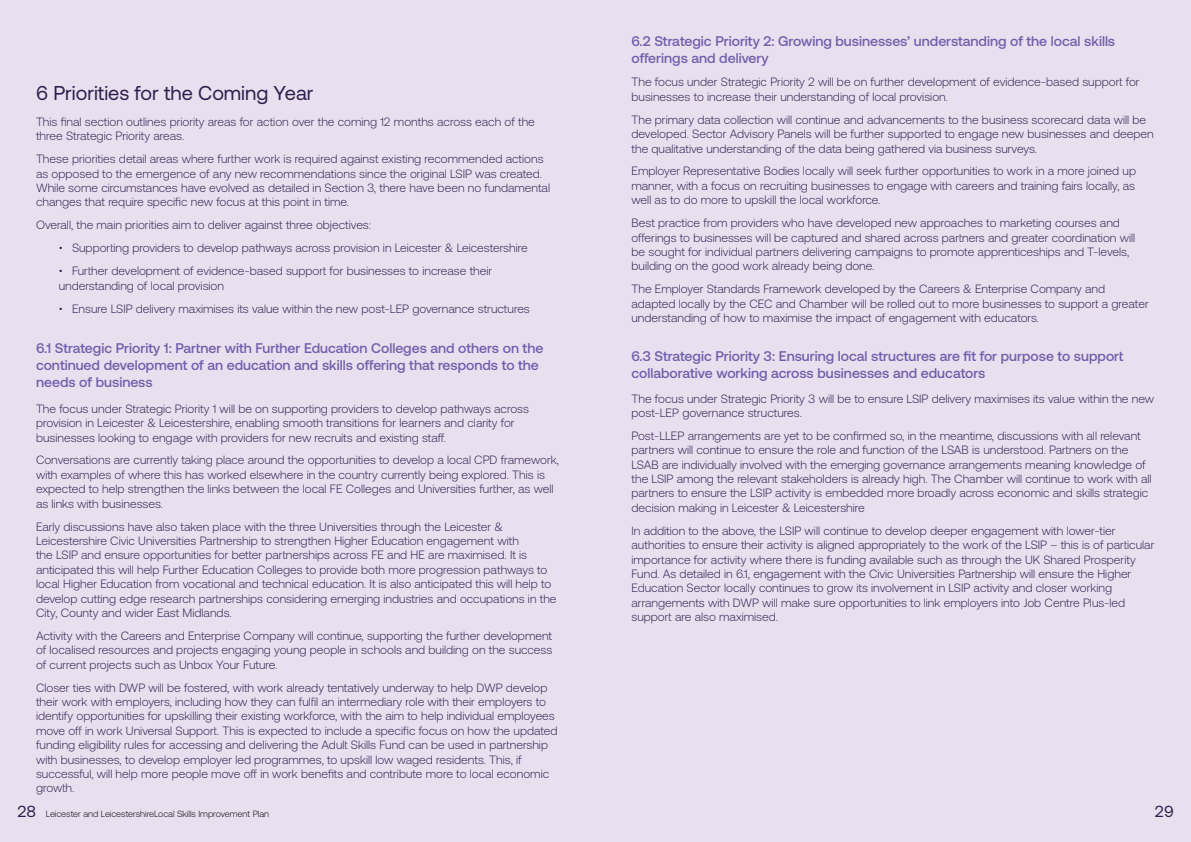
<style>
.page{position:relative;width:1191px;height:842px;background:#e8e0ef}
.page>*{position:absolute;margin:0;border:0;box-sizing:border-box;transform-origin:0 0}
.t1{font:20px "Aeonik";color:#2b204d}
.t2{font:16px "Aeonik";color:#2b204c}
.t3{font:500 14px/16.8px "Aeonik";color:#6f5faa}
.t4{font:300 12px/14.4px "Aeonik";color:#2b204d}
.t5{font:300 9px "Aeonik";color:#000}
.s1{font-weight:400;font-size:16px;color:#2b204c}
</style>
<div class="page">
<h1 class="t1" style="left:36px;top:82px;width:279px">6 Priorities for the Coming Year</h1>
<p class="t4" style="left:36px;top:115px;width:500px">This final section outlines priority areas for action over the coming 12 months across each of the three Strategic Priority areas.</p>
<p class="t4" style="left:36px;top:152px;width:515px">These priorities detail areas where further work is required against existing recommended actions as opposed to the emergence of any new recommendations since the original LSIP was created.<br>While some circumstances have evolved as detailed in Section 3, there have been no fundamental changes that require specific new focus at this point in time.</p>
<p class="t4" style="left:36px;top:218px;width:336px">Overall, the main priorities aim to deliver against three objectives:</p>
<p class="t4" style="left:59px;top:241px;width:470px">• Supporting providers to develop pathways across provision in Leicester &amp; Leicestershire</p>
<p class="t4" style="left:59px;top:264px;width:435px">• Further development of evidence-based support for businesses to increase their understanding of local provision</p>
<p class="t4" style="left:59px;top:301px;width:473px">• Ensure LSIP delivery maximises its value within the new post-LEP governance structures</p>
<p class="t3" style="left:36px;top:340px;width:509px">6.1 Strategic Priority 1: Partner with Further Education Colleges and others on the continued development of an education and skills offering that responds to the needs of business</p>
<p class="t4" style="left:36px;top:401px;width:494px">The focus under Strategic Priority 1 will be on supporting providers to develop pathways across provision in Leicester &amp; Leicestershire, enabling smooth transitions for learners and clarity for businesses looking to engage with providers for new recruits and existing staff.</p>
<p class="t4" style="left:36px;top:453px;width:524px">Conversations are currently taking place around the opportunities to develop a local CPD framework, with examples of where this has worked elsewhere in the country currently being explored. This is expected to help strengthen the links between the local FE Colleges and Universities further, as well as links with businesses.</p>
<p class="t4" style="left:36px;top:519px;width:522px">Early discussions have also taken place with the three Universities through the Leicester &amp; Leicestershire Civic Universities Partnership to strengthen Higher Education engagement with<br>the LSIP and ensure opportunities for better partnerships across FE and HE are maximised. It is anticipated this will help Further Education Colleges to provide both more progression pathways to local Higher Education from vocational and technical education. It is also anticipated this will help to develop cutting edge research partnerships considering emerging industries and occupations in the City, County and wider East Midlands.</p>
<p class="t4" style="left:36px;top:628px;width:518px;text-align:justify">Activity with the Careers and Enterprise Company will continue, supporting the further development of localised resources and projects engaging young people in schools and building on the success of current projects such as Unbox Your Future.</p>
<p class="t4" style="left:36px;top:680px;width:523px">Closer ties with DWP will be fostered, with work already tentatively underway to help DWP develop their work with employers, including how they can fulfil an intermediary role with their employers to identify opportunities for upskilling their existing workforce, with the aim to help individual employees move off in work Universal Support. This is expected to include a specific focus on how the updated funding eligibility rules for accessing and delivering the Adult Skills Fund can be used in partnership with businesses, to develop employer led programmes, to upskill low waged residents. This, if successful, will help more people move off in work benefits and contribute more to local economic growth.</p>
<p class="t3" style="left:631px;top:32px;width:485px">6.2 Strategic Priority 2: Growing businesses’ understanding of the local skills offerings and delivery</p>
<p class="t4" style="left:631px;top:75px;width:510px">The focus under Strategic Priority 2 will be on further development of evidence-based support for businesses to increase their understanding of local provision.</p>
<p class="t4" style="left:631px;top:112px;width:523px">The primary data collection will continue and advancements to the business scorecard data will be developed. Sector Advisory Panels will be further supported to engage new businesses and deepen the qualitative understanding of the data being gathered via business surveys.</p>
<p class="t4" style="left:631px;top:164px;width:506px;text-align:justify">Employer Representative Bodies locally will seek further opportunities to work in a more joined up manner, with a focus on recruiting businesses to engage with careers and training fairs locally, as well as to do more to upskill the local workforce.</p>
<p class="t4" style="left:631px;top:216px;width:505px">Best practice from providers who have developed new approaches to marketing courses and offerings to businesses will be captured and shared across partners and greater coordination will be sought for individual partners delivering campaigns to promote apprenticeships and T-levels, building on the good work already being done.</p>
<p class="t4" style="left:631px;top:282px;width:519px">The Employer Standards Framework developed by the Careers &amp; Enterprise Company and adapted locally by the CEC and Chamber will be rolled out to more businesses to support a greater understanding of how to maximise the impact of engagement with educators.</p>
<p class="t3" style="left:631px;top:347px;width:493px">6.3 Strategic Priority 3: Ensuring local structures are fit for purpose to support collaborative working across businesses and educators</p>
<p class="t4" style="left:631px;top:391px;width:524px">The focus under Strategic Priority 3 will be to ensure LSIP delivery maximises its value within the new post-LEP governance structures.</p>
<p class="t4" style="left:631px;top:428px;width:521px">Post-LLEP arrangements are yet to be confirmed so, in the meantime, discussions with all relevant partners will continue to ensure the role and function of the LSAB is understood. Partners on the LSAB are individually involved with the emerging governance arrangements meaning knowledge of the LSIP among the relevant stakeholders is already high. The Chamber will continue to work with all partners to ensure the LSIP activity is embedded more broadly across economic and skills strategic decision making in Leicester &amp; Leicestershire</p>
<p class="t4" style="left:631px;top:523px;width:524px">In addition to the above, the LSIP will continue to develop deeper engagement with lower-tier authorities to ensure their activity is aligned appropriately to the work of the LSIP – this is of particular importance for activity where there is funding available such as through the UK Shared Prosperity Fund. As detailed in 6.1, engagement with the Civic Universities Partnership will ensure the Higher Education Sector locally continues to grow its involvement in LSIP activity and closer working arrangements with DWP will make sure opportunities to link employers into Job Centre Plus-led support are also maximised.</p>
<p class="t5" style="left:17px;top:809px;width:253px"><span class="s1">28</span> Leicester and LeicestershireLocal Skills Improvement Plan</p>
<h2 class="t2" style="left:1155px;top:803px;width:20px">29</h2>
</div>
